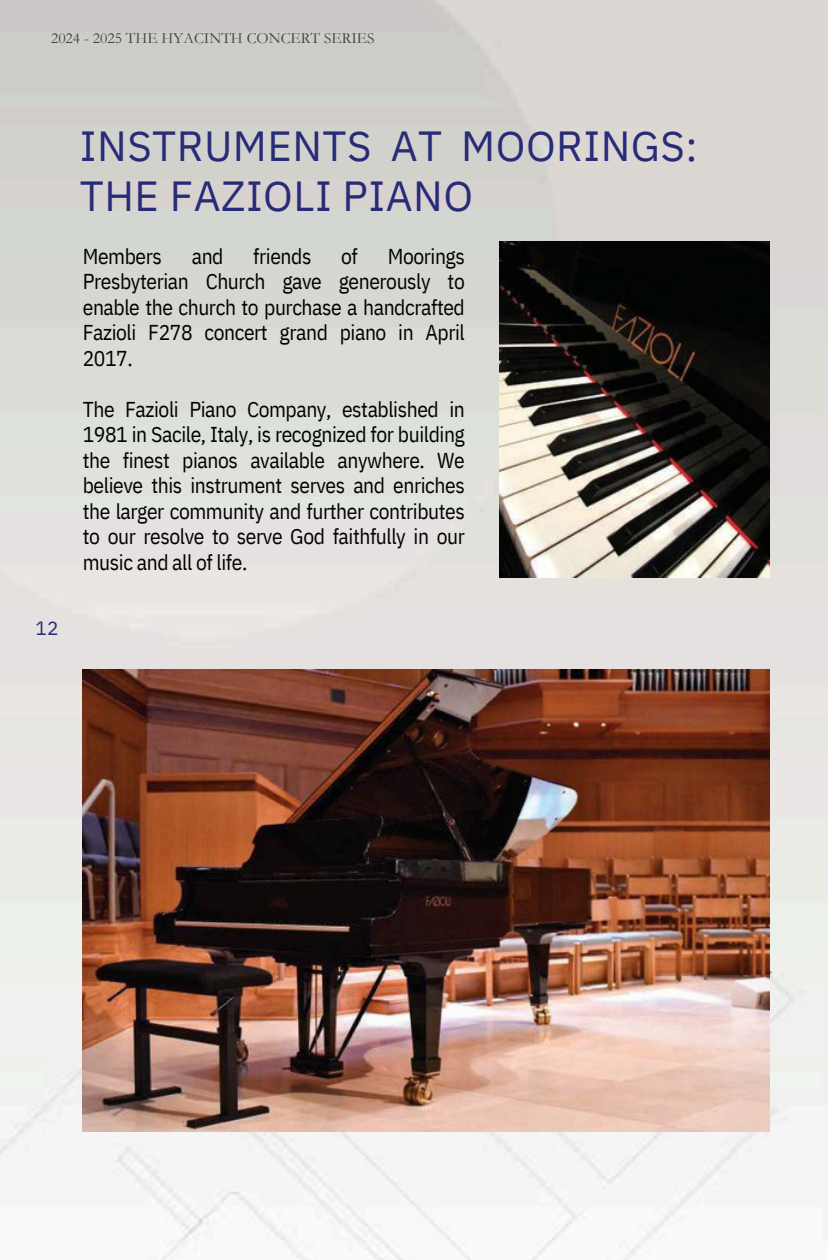
<style>
.page{position:relative;width:828px;height:1260px;background:#fff}
.page>*{position:absolute;margin:0;border:0;box-sizing:border-box;transform-origin:0 0}
.t1{font:42px/49.6px "IBM Plex Sans";letter-spacing:.01em;color:#282b78}
.t2{font:21.4px/25.6px "IBM Plex Sans Cond";letter-spacing:-.02em;color:#020203;text-align:justify}
.t3{font:19.2px "IBM Plex Sans";color:#282b78}
.t4{font:15.6px "Garamond";color:#424243}
</style>
<div class="page">
<img style="left:0;top:0;width:828px;height:1260px">
<img style="left:83px;top:670px;width:687px;height:462px">
<img style="left:499px;top:242px;width:270px;height:336px">
<p class="t4" style="left:51px;top:28px;width:325px">2024 - 2025 THE HYACINTH CONCERT SERIES</p>
<h1 class="t1" style="left:80px;top:118px;width:619px">INSTRUMENTS AT MOORINGS:<br>THE FAZIOLI PIANO</h1>
<p class="t3" style="left:35px;top:614px;width:25px">12</p>
<p class="t2" style="left:83px;top:241px;width:81px">Members</p>
<p class="t2" style="left:192px;top:241px;width:33px">and</p>
<p class="t2" style="left:253px;top:241px;width:60px">friends</p>
<p class="t2" style="left:341px;top:241px;width:18px">of</p>
<p class="t2" style="left:83px;top:241px;width:384px;text-indent:305px">Moorings Presbyterian Church gave generously to enable the church to purchase a handcrafted Fazioli F278 concert grand piano in April 2017.</p>
<p class="t2" style="left:83px;top:394px;width:384px">The Fazioli Piano Company, established in 1981 in Sacile, Italy, is recognized for building the finest pianos available anywhere. We believe this instrument serves and enriches the larger community and further contributes to our resolve to serve God faithfully in our music and all of life.</p>
</div>
